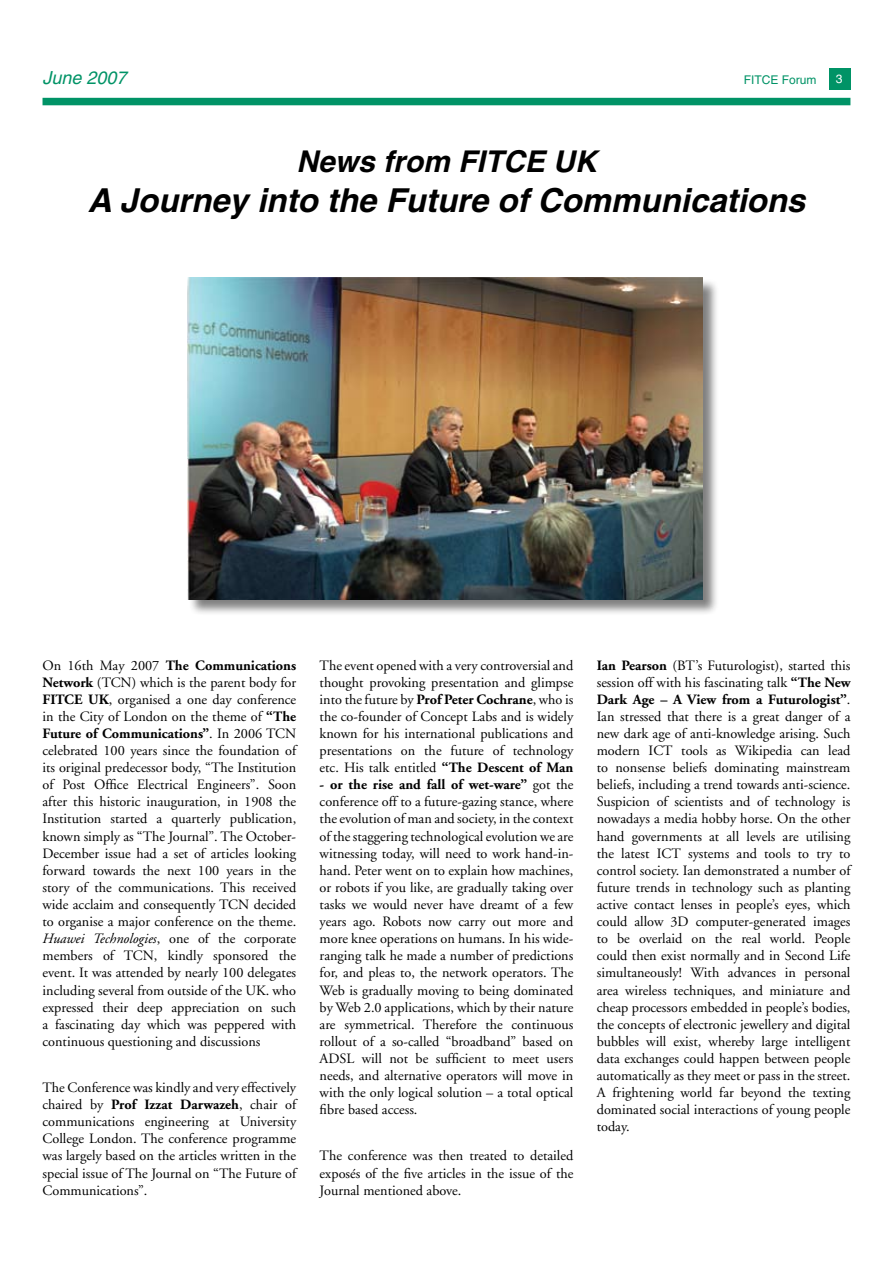
<style>
.page{position:relative;width:893px;height:1263px;background:#fff}
.page>*{position:absolute;margin:0;border:0;box-sizing:border-box;transform-origin:0 0}
.t1{font:italic 700 33px "Helvetica";color:#000}
.t2{font:italic 700 30px "Helvetica";color:#000}
.t3{font:italic 18px "Helvetica";color:#009366}
.t4{font:14.25px/17.1px "Adobe Garamond";color:#000;text-align:justify}
.t5{font:12px "Helvetica";color:#009366}
.t6{font:12px "Helvetica";color:#fff}
.s1{font-weight:700}
.s2{font-style:italic}
</style>
<div class="page">
<div style="left:43px;top:98px;width:807px;height:7px;background:#009366"></div>
<div style="left:829px;top:68px;width:21px;height:21px;background:#009366"></div>
<div style="left:188px;top:278px;width:538px;height:344px;background:#000;opacity:.5"></div>
<img style="left:188px;top:278px;width:514px;height:322px">
<p class="t3" style="left:43px;top:67px;width:86px">June 2007</p>
<p class="t5" style="left:744px;top:73px;width:74px">FITCE Forum</p>
<p class="t6" style="left:836px;top:72px;width:8px">3</p>
<h2 class="t2" style="left:296px;top:143px;width:302px">News from FITCE UK</h2>
<h1 class="t1" style="left:88px;top:180px;width:719px">A Journey into the Future of Communications</h1>
<p class="t4" style="left:43px;top:656px;width:255px">On 16th May 2007 <span class="s1">The Communications Network</span> (TCN) which is the parent body for <span class="s1">FITCE UK</span>, organised a one day conference in the City of London on the theme of <span class="s1">“The Future of Communications”</span>. In 2006 TCN celebrated 100 years since the foundation of its original predecessor body, “The Institution of Post Office Electrical Engineers”. Soon after this historic inauguration, in 1908 the Institution started a quarterly publication, known simply as “The Journal”. The October-December issue had a set of articles looking forward towards the next 100 years in the story of the communications. This received wide acclaim and consequently TCN decided to organise a major conference on the theme.<br><span class="s2">Huawei Technologies</span>, one of the corporate members of TCN, kindly sponsored the event. It was attended by nearly 100 delegates including several from outside of the UK. who expressed their deep appreciation on such a fascinating day which was peppered with continuous questioning and discussions</p>
<p class="t4" style="left:43px;top:1079px;width:255px">The Conference was kindly and very effectively chaired by <span class="s1">Prof Izzat Darwazeh</span>, chair of communications engineering at University College London. The conference programme was largely based on the articles written in the special issue of The Journal on “The Future of Communications”.</p>
<p class="t4" style="left:320px;top:656px;width:255px">The event opened with a very controversial and thought provoking presentation and glimpse into the future by <span class="s1">Prof Peter Cochrane</span>, who is the co-founder of Concept Labs and is widely known for his international publications and presentations on the future of technology etc. His talk entitled <span class="s1">“The Descent of Man</span></p>
<p class="t4" style="left:320px;top:776px;width:255px"><span class="s1">- or the rise and fall of wet-ware”</span> got the conference off to a future-gazing stance, where the evolution of man and society, in the context of the staggering technological evolution we are witnessing today, will need to work hand-in&shy;hand. Peter went on to explain how machines, or robots if you like, are gradually taking over tasks we would never have dreamt of a few years ago. Robots now carry out more and more knee operations on humans. In his wide&shy;ranging talk he made a number of predictions for, and pleas to, the network operators. The Web is gradually moving to being dominated by Web 2.0 applications, which by their nature are symmetrical. Therefore the continuous rollout of a so-called “broadband” based on ADSL will not be sufficient to meet users needs, and alternative operators will move in with the only logical solution – a total optical fibre based access.</p>
<p class="t4" style="left:320px;top:1147px;width:255px">The conference was then treated to detailed exposés of the five articles in the issue of the Journal mentioned above.</p>
<p class="t4" style="left:597px;top:656px;width:255px"><span class="s1">Ian Pearson</span> (BT’s Futurologist), started this session off with his fascinating talk <span class="s1">“The New Dark Age – A View from a Futurologist”</span>.<br>Ian stressed that there is a great danger of a new dark age of anti-knowledge arising. Such modern ICT tools as Wikipedia can lead to nonsense beliefs dominating mainstream beliefs, including a trend towards anti-science.<br>Suspicion of scientists and of technology is nowadays a media hobby horse. On the other hand governments at all levels are utilising the latest ICT systems and tools to try to control society. Ian demonstrated a number of future trends in technology such as planting active contact lenses in people’s eyes, which could allow 3D computer-generated images to be overlaid on the real world. People could then exist normally and in Second Life simultaneously! With advances in personal area wireless techniques, and miniature and cheap processors embedded in people’s bodies, the concepts of electronic jewellery and digital bubbles will exist, whereby large intelligent data exchanges could happen between people automatically as they meet or pass in the street.<br>A frightening world far beyond the texting dominated social interactions of young people today.</p>
</div>
